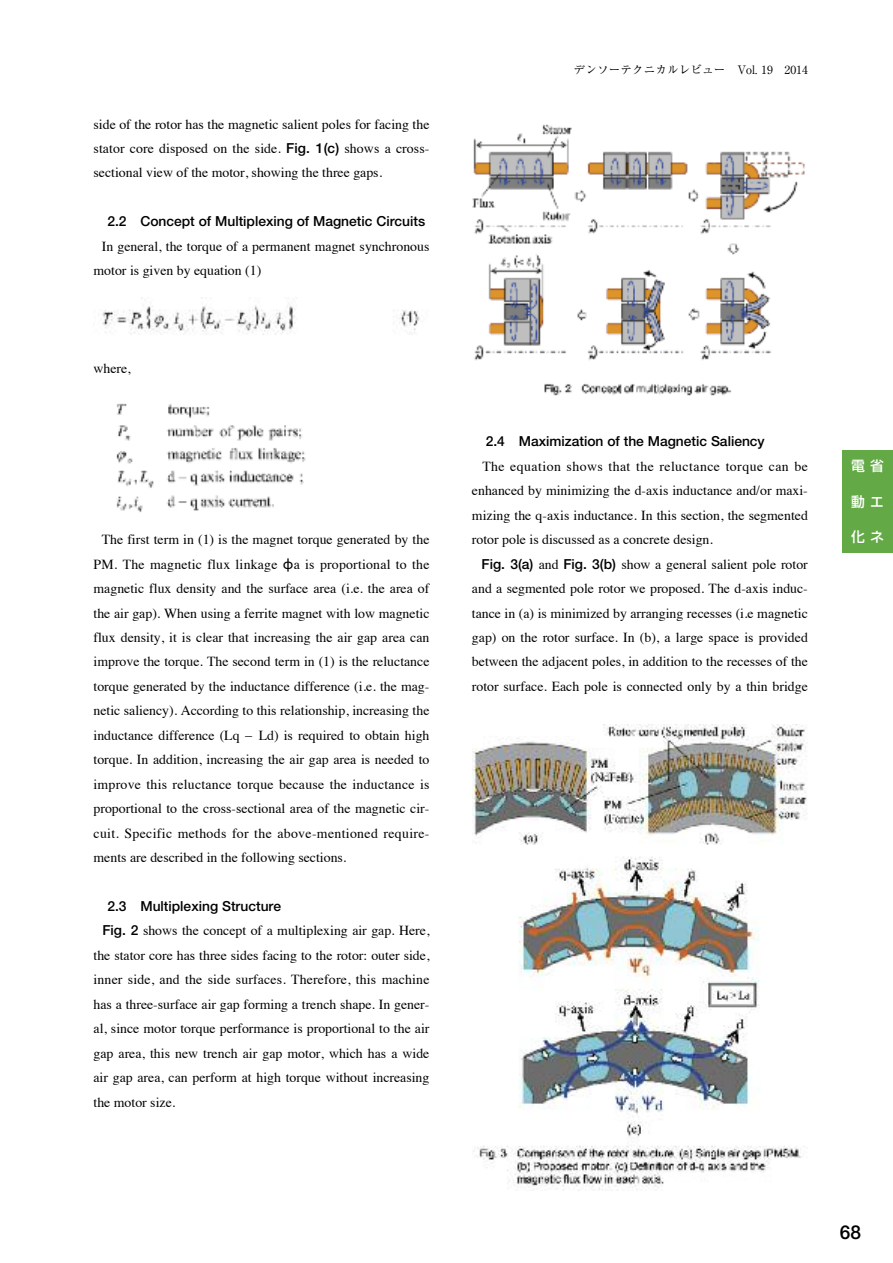
<style>
.page{position:relative;width:893px;height:1263px;background:#fff}
.page>*{position:absolute;margin:0;border:0;box-sizing:border-box;transform-origin:0 0}
.t1{font:700 19.2px "Futo Go B101";color:#000}
.t2{font:13.8px/24.5px "Times";color:#000;text-align:justify}
.t3{font:700 13.8px "Futo Go B101";color:#000}
.t4{font:500 13.8px "Shin Go";color:#fff}
.t5{font:11.7px "Ryumin";color:#000}
.s1{font-family:"Futo Go B101";font-weight:700}
.s2{font-family:"Lucida Grande"}
</style>
<div class="page">
<div style="left:842px;top:451px;width:51px;height:102px;background:#63a945"></div>
<img style="left:472px;top:124px;width:333px;height:272px">
<img style="left:102px;top:298px;width:318px;height:37px">
<img style="left:116px;top:403px;width:190px;height:110px">
<img style="left:472px;top:725px;width:335px;height:465px">
<p class="t2" style="left:94px;top:113px;width:337px">side of the rotor has the magnetic salient poles for facing the stator core disposed on the side. <span class="s1">Fig. 1(c)</span> shows a cross&shy;sectional view of the motor, showing the three gaps.</p>
<p class="t3" style="left:107px;top:213px;width:319px">2.2 Concept of Multiplexing of Magnetic Circuits</p>
<p class="t2" style="left:94px;top:235px;width:337px;text-indent:8px">In general, the torque of a permanent magnet synchronous motor is given by equation (1)</p>
<p class="t2" style="left:94px;top:357px;width:39px">where,</p>
<p class="t2" style="left:94px;top:528px;width:337px;text-indent:8px">The first term in (1) is the magnet torque generated by the PM. The magnetic flux linkage <span class="s2">ϕ</span>a is proportional to the magnetic flux density and the surface area (i.e. the area of the air gap). When using a ferrite magnet with low magnetic flux density, it is clear that increasing the air gap area can improve the torque. The second term in (1) is the reluctance torque generated by the inductance difference (i.e. the mag&shy;netic saliency). According to this relationship, increasing the inductance difference (Lq − Ld) is required to obtain high torque. In addition, increasing the air gap area is needed to improve this reluctance torque because the inductance is proportional to the cross-sectional area of the magnetic cir&shy;cuit. Specific methods for the above-mentioned require&shy;ments are described in the following sections.</p>
<p class="t3" style="left:107px;top:898px;width:175px">2.3 Multiplexing Structure</p>
<p class="t2" style="left:94px;top:920px;width:337px;text-indent:9px"><span class="s1">Fig. 2</span> shows the concept of a multiplexing air gap. Here, the stator core has three sides facing to the rotor: outer side, inner side, and the side surfaces. Therefore, this machine has a three-surface air gap forming a trench shape. In gener&shy;al, since motor torque performance is proportional to the air gap area, this new trench air gap motor, which has a wide air gap area, can perform at high torque without increasing the motor size.</p>
<p class="t5" style="left:574px;top:62px;width:236px">デンソーテクニカルレビュー Vol. 19 2014</p>
<p class="t3" style="left:486px;top:433px;width:280px">2.4 Maximization of the Magnetic Saliency</p>
<p class="t2" style="left:472px;top:455px;width:337px;text-indent:10px">The equation shows that the reluctance torque can be enhanced by minimizing the d-axis inductance and/or maxi&shy;mizing the q-axis inductance. In this section, the segmented rotor pole is discussed as a concrete design.</p>
<p class="t2" style="left:472px;top:553px;width:337px;text-indent:10px"><span class="s1">Fig. 3(a)</span> and <span class="s1">Fig. 3(b)</span> show a general salient pole rotor and a segmented pole rotor we proposed. The d-axis induc&shy;tance in (a) is minimized by arranging recesses (i.e magnetic gap) on the rotor surface. In (b), a large space is provided between the adjacent poles, in addition to the recesses of the rotor surface. Each pole is connected only by a thin bridge</p>
<p class="t4" style="left:851px;top:457px;width:34px">電省</p>
<p class="t4" style="left:851px;top:493px;width:34px">動エ</p>
<p class="t4" style="left:851px;top:528px;width:34px">化ネ</p>
<h1 class="t1" style="left:840px;top:1221px;width:23px">68</h1>
</div>
